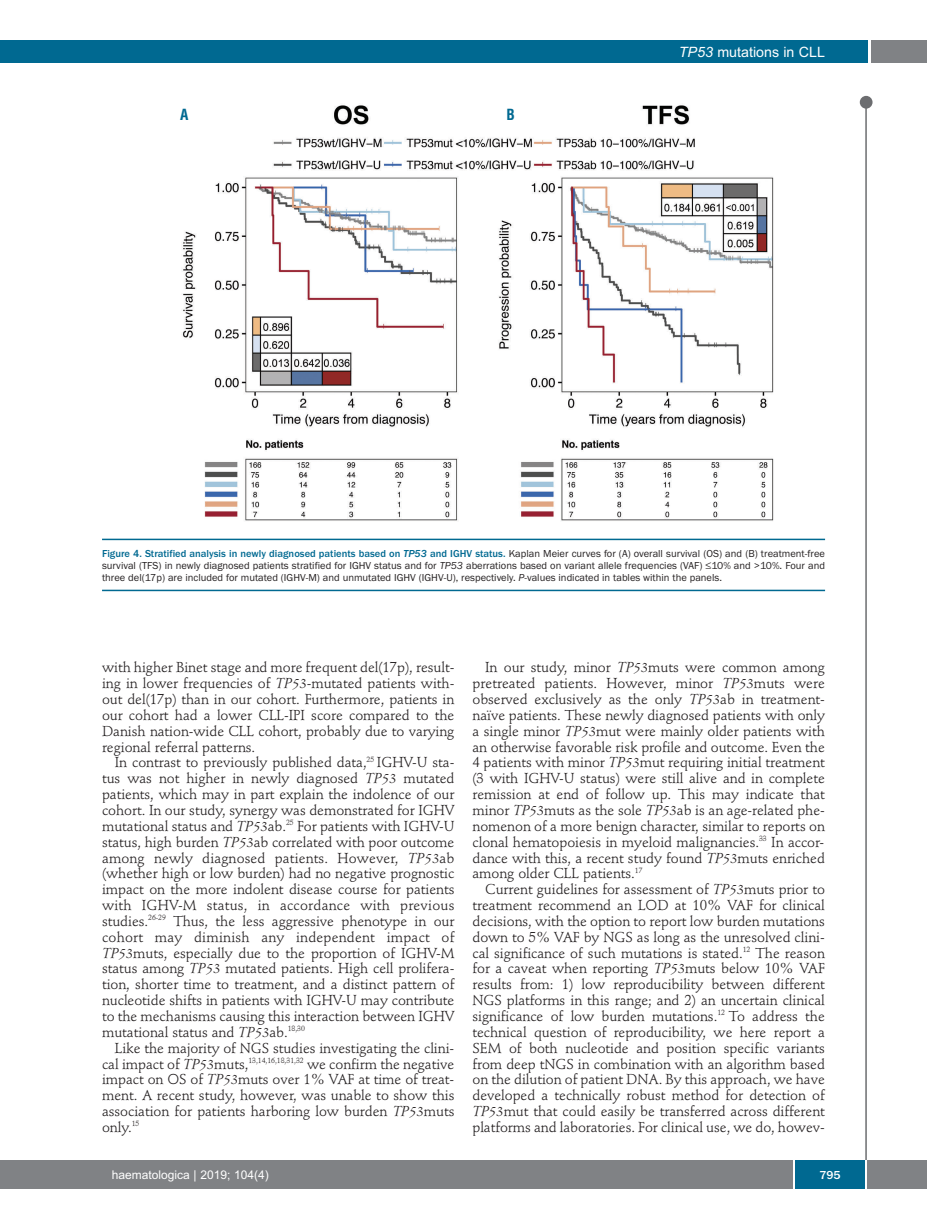
<style>
.page{position:relative;width:927px;height:1225px;background:#fff}
.page>*{position:absolute;margin:0;border:0;box-sizing:border-box;transform-origin:0 0}
.t1{font:700 condensed 15px "Helvetica";color:#006991}
.t2{font:14.25px/15.9px "Stempel Schneidler";letter-spacing:-.005em;color:#231f20;text-align:justify}
.t3{font:14.25px "Arial";color:#fff}
.t4{font:12px "Arial";color:#fff}
.t5{font:500 12px "Franklin Gothic";color:#fff}
.t6{font:10.5px/12px "Franklin Gothic";color:#231f20;text-align:justify}
.s1{font-style:italic}
.s2{font-weight:500;color:#006991}
.s3{font-weight:500;font-style:italic;color:#006991}
</style>
<div class="page">
<div style="left:860px;top:96px;width:12px;height:13px;background:#6c6d70;border-radius:50%"></div>
<hr style="left:865px;top:98px;width:2px;height:1062px;background:#6c6d70">
<div style="left:871px;top:40px;width:56px;height:22px;background:#808285"></div>
<div style="left:18px;top:40px;width:849px;height:22px;background:#006991"></div>
<div style="left:17px;top:1160px;width:910px;height:28px;background:#808285"></div>
<div style="left:795px;top:1160px;width:70px;height:28px;background:#006991"></div>
<hr style="left:793px;top:1160px;width:2px;height:28px;background:#fff">
<hr style="left:865px;top:1160px;width:2px;height:28px;background:#fff">
<div style="left:0;top:40px;width:19px;height:22px;background:#006991"></div>
<div style="left:0;top:1160px;width:18px;height:28px;background:#808285"></div>
<img style="left:182px;top:105px;width:592px;height:416px">
<hr style="left:102px;top:538px;width:723px;height:2px;background:#006991">
<hr style="left:102px;top:589px;width:723px;height:2px;background:#006991">
<p class="t1" style="left:180px;top:106px;width:10px">A</p>
<p class="t1" style="left:506px;top:106px;width:10px">B</p>
<p class="t3" style="left:679px;top:44px;width:148px"><span class="s1">TP53</span> mutations in CLL</p>
<p class="t6" style="left:102px;top:547px;width:724px"><span class="s2">Figure 4. Stratified analysis in newly diagnosed patients based on</span> <span class="s3">TP53</span> <span class="s2">and IGHV status.</span> Kaplan Meier curves for (A) overall survival (OS) and (B) treatment-free survival (TFS) in newly diagnosed patients stratified for IGHV status and for <span class="s1">TP53</span> aberrations based on variant allele frequencies (VAF) ≤10% and &gt;10%. Four and three del(17p) are included for mutated (IGHV-M) and unmutated IGHV (IGHV-U), respectively. <span class="s1">P</span>-values indicated in tables within the panels.</p>
<p class="t2" style="left:102px;top:661px;width:354px">with higher Binet stage and more frequent del(17p), result&shy;ing in lower frequencies of <span class="s1">TP53</span>-mutated patients with&shy;out del(17p) than in our cohort. Furthermore, patients in our cohort had a lower CLL-IPI score compared to the Danish nation-wide CLL cohort, probably due to varying regional referral patterns.</p>
<p class="t2" style="left:102px;top:756px;width:354px;text-indent:13px">In contrast to previously published data,<sup>25</sup> IGHV-U sta&shy;tus was not higher in newly diagnosed <span class="s1">TP53</span> mutated patients, which may in part explain the indolence of our cohort. In our study, synergy was demonstrated for IGHV mutational status and <span class="s1">TP53</span>ab.<sup>25</sup> For patients with IGHV-U status, high burden <span class="s1">TP53</span>ab correlated with poor outcome among newly diagnosed patients. However, <span class="s1">TP53</span>ab (whether high or low burden) had no negative prognostic impact on the more indolent disease course for patients with IGHV-M status, in accordance with previous studies.<sup>26-29</sup> Thus, the less aggressive phenotype in our cohort may diminish any independent impact of <span class="s1">TP53</span>muts, especially due to the proportion of IGHV-M status among <span class="s1">TP53</span> mutated patients. High cell prolifera&shy;tion, shorter time to treatment, and a distinct pattern of nucleotide shifts in patients with IGHV-U may contribute to the mechanisms causing this interaction between IGHV mutational status and <span class="s1">TP53</span>ab.<sup>18,30</sup></p>
<p class="t2" style="left:102px;top:1041px;width:354px;text-indent:13px">Like the majority of NGS studies investigating the clini&shy;cal impact of <span class="s1">TP53</span>muts,<sup>13,14,16,18,31,32</sup> we confirm the negative impact on OS of <span class="s1">TP53</span>muts over 1% VAF at time of treat&shy;ment. A recent study, however, was unable to show this association for patients harboring low burden <span class="s1">TP53</span>muts only.<sup>15</sup></p>
<p class="t2" style="left:472px;top:661px;width:354px;text-indent:13px">In our study, minor <span class="s1">TP53</span>muts were common among pretreated patients. However, minor <span class="s1">TP53</span>muts were observed exclusively as the only <span class="s1">TP53</span>ab in treatment&shy;naïve patients. These newly diagnosed patients with only a single minor <span class="s1">TP53</span>mut were mainly older patients with an otherwise favorable risk profile and outcome. Even the 4 patients with minor <span class="s1">TP53</span>mut requiring initial treatment (3 with IGHV-U status) were still alive and in complete remission at end of follow up. This may indicate that minor <span class="s1">TP53</span>muts as the sole <span class="s1">TP53</span>ab is an age-related phe&shy;nomenon of a more benign character, similar to reports on clonal hematopoiesis in myeloid malignancies.<sup>33</sup> In accor&shy;dance with this, a recent study found <span class="s1">TP53</span>muts enriched among older CLL patients.<sup>17</sup></p>
<p class="t2" style="left:472px;top:882px;width:354px;text-indent:13px">Current guidelines for assessment of <span class="s1">TP53</span>muts prior to treatment recommend an LOD at 10% VAF for clinical decisions, with the option to report low burden mutations down to 5% VAF by NGS as long as the unresolved clini&shy;cal significance of such mutations is stated.<sup>12</sup> The reason for a caveat when reporting <span class="s1">TP53</span>muts below 10% VAF results from: 1) low reproducibility between different NGS platforms in this range; and 2) an uncertain clinical significance of low burden mutations.<sup>12</sup> To address the technical question of reproducibility, we here report a SEM of both nucleotide and position specific variants from deep tNGS in combination with an algorithm based on the dilution of patient DNA. By this approach, we have developed a technically robust method for detection of <span class="s1">TP53</span>mut that could easily be transferred across different platforms and laboratories. For clinical use, we do, howev-</p>
<p class="t4" style="left:112px;top:1167px;width:158px">haematologica | 2019; 104(4)</p>
<p class="t5" style="left:819px;top:1167px;width:23px">795</p>
</div>
